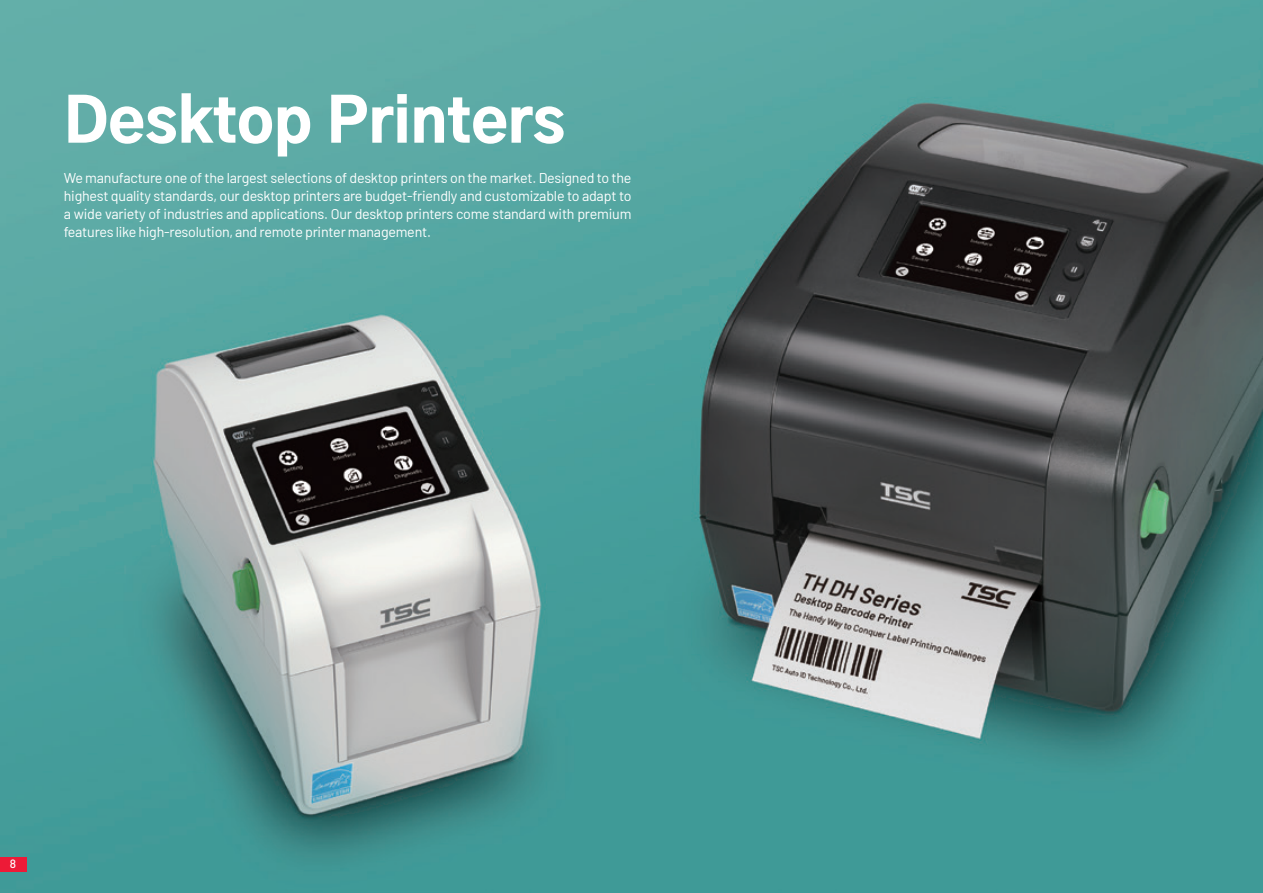
<style>
.page{position:relative;width:1263px;height:893px;background:#fff}
.page>*{position:absolute;margin:0;border:0;box-sizing:border-box;transform-origin:0 0}
.t1{font:900 60px "Gothic A1";color:#fff}
.content2{font:14.25px/18px "Barlow";letter-spacing:-.015em;color:#fff;text-align:justify}
.t2{font:500 12px "Barlow";color:#fff}
</style>
<div class="page">
<img style="left:0;top:0;width:1263px;height:893px">
<div style="left:0;top:857px;width:26px;height:15px;background:#ed1a37"></div>
<h1 class="t1" style="left:64px;top:70px;width:503px">Desktop Printers</h1>
<p class="content2" style="left:64px;top:168px;width:569px">We manufacture one of the largest selections of desktop printers on the market. Designed to the highest quality standards, our desktop printers are budget-friendly and customizable to adapt to a wide variety of industries and applications. Our desktop printers come standard with premium features like high-resolution, and remote printer management.</p>
<p class="t2" style="left:10px;top:855px;width:8px">8</p>
</div>
